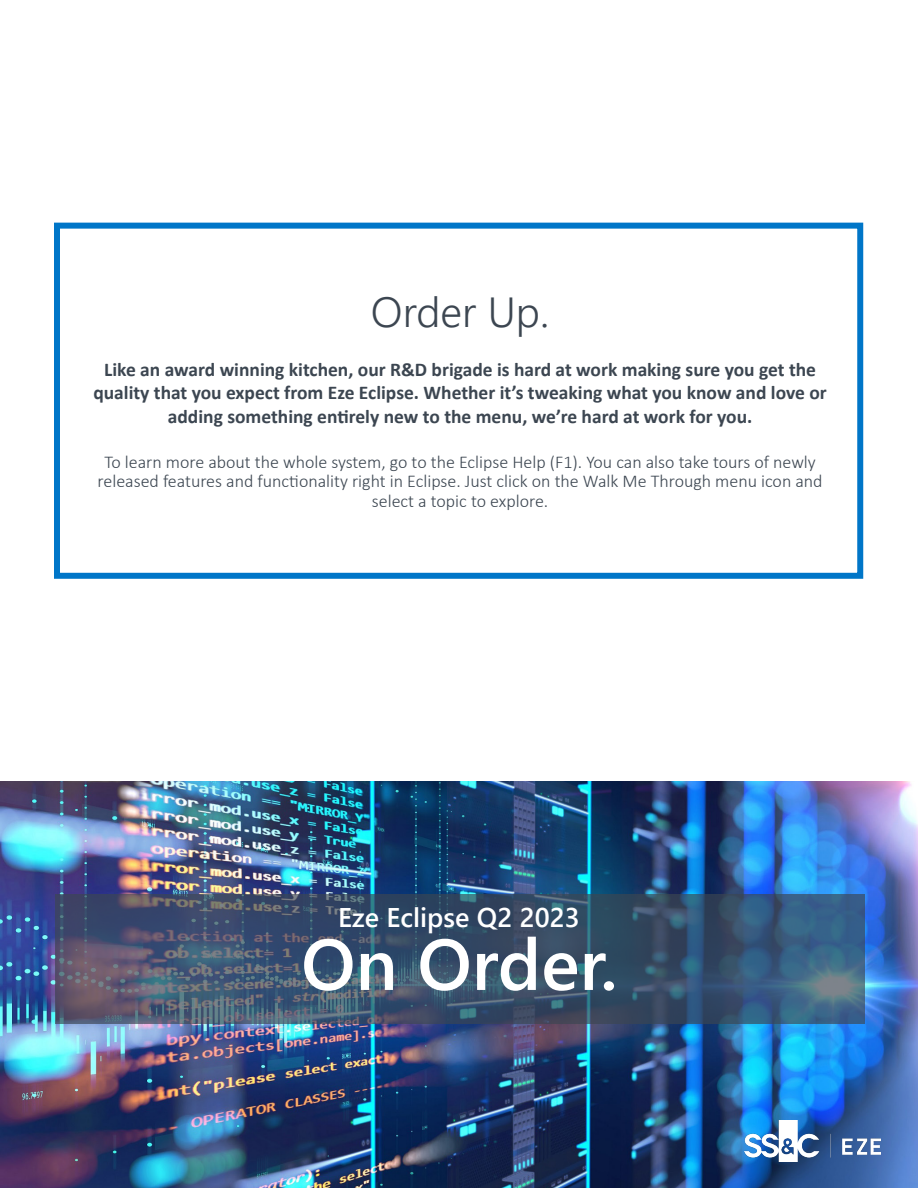
<style>
.page{position:relative;width:918px;height:1188px;background:#fff}
.page>*{position:absolute;margin:0;border:0;box-sizing:border-box;transform-origin:0 0}
.t1{font:600 72px "Segoe UI";color:#fff}
.t2{font:300 42px "Segoe UI";color:#3c4651}
.t3{font:600 27px "Segoe UI";color:#fff}
.t4{font:700 19.5px/23.4px "Calibri";color:#3c4651;text-align:center}
.t5{font:300 18px/19.5px "Calibri";color:#3c4651;text-align:center}
</style>
<div class="page">
<div style="left:54px;top:223px;width:809px;height:356px;border:6px solid #0076c8"></div>
<img style="left:1px;top:782px;width:917px;height:405px">
<img style="left:744px;top:1121px;width:136px;height:40px">
<svg style="left:55px;top:894px;width:810px;height:130px;background:#3e546f"></svg>
<p class="t2" style="left:371px;top:273px;width:180px">Order Up.</p>
<p class="t4" style="left:93px;top:358px;width:735px">Like an award winning kitchen, our R&amp;D brigade is hard at work making sure you get the quality that you expect from Eze Eclipse. Whether it’s tweaking what you know and love or adding something entirely new to the menu, we’re hard at work for you.</p>
<p class="t5" style="left:98px;top:452px;width:727px">To learn more about the whole system, go to the Eclipse Help (F1). You can also take tours of newly released features and functionality right in Eclipse. Just click on the Walk Me Through menu icon and select a topic to explore.</p>
<p class="t3" style="left:338px;top:892px;width:243px">Eze Eclipse Q2 2023</p>
<p class="t1" style="left:301px;top:896px;width:318px">On Order.</p>
</div>
